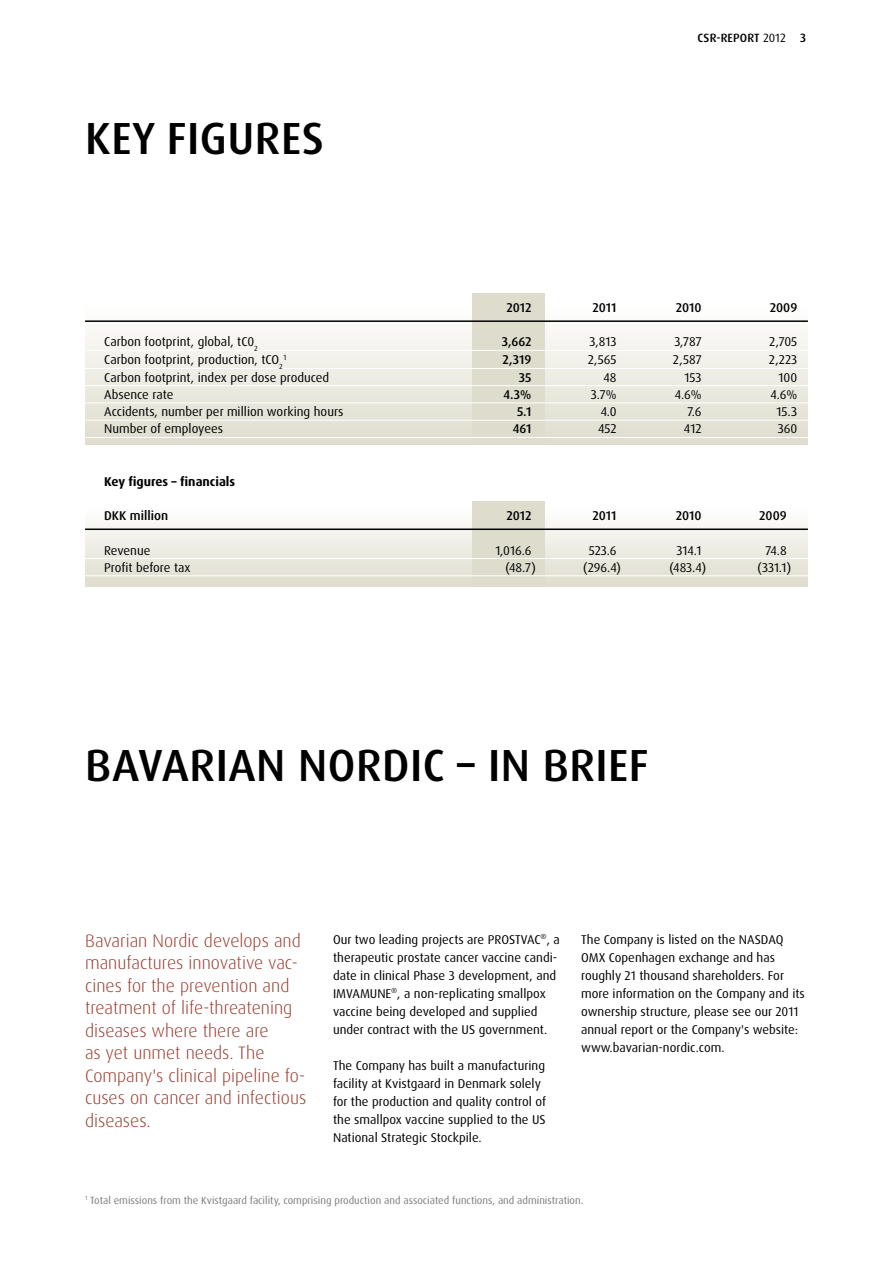
<style>
.page{position:relative;width:893px;height:1263px;background:#fff}
.page>*{position:absolute;margin:0;border:0;box-sizing:border-box;transform-origin:0 0}
.t1{font:500 45px "Dax OT";letter-spacing:.01em;color:#000}
.t2{font:300 18px/22.5px "Dax OT";color:#983729}
.t3{font:12.75px/18px "Dax OT";color:#000}
.t4{font:500 12.75px "Dax OT";color:#000}
.t5{font:700 12.75px "Dax OT";color:#000}
.t6{font:500 12px "Dax OT";letter-spacing:.01em;color:#000}
.t7{font:10.5px "Dax OT";color:#7c7c7c}
.t8{font:7.35px "Dax OT";color:#000}
.s1{font-weight:400}
</style>
<div class="page">
<div style="left:85px;top:302px;width:723px;height:142px;background:linear-gradient(to bottom,#fffffe,#dfddce)"></div>
<div style="left:85px;top:506px;width:723px;height:81px;background:linear-gradient(to bottom,#fffefe,#dfddce)"></div>
<div style="left:472px;top:293px;width:72px;height:151px;background:#dedccd"></div>
<div style="left:472px;top:502px;width:72px;height:85px;background:#dedccd"></div>
<hr style="left:85px;top:320px;width:723px;height:2px;background:#000">
<hr style="left:85px;top:350px;width:723px;height:1px;background:#fff">
<hr style="left:85px;top:368px;width:723px;height:1px;background:#fff">
<hr style="left:85px;top:385px;width:723px;height:1px;background:#fff">
<hr style="left:85px;top:403px;width:723px;height:1px;background:#fff">
<hr style="left:85px;top:420px;width:723px;height:1px;background:#fff">
<hr style="left:85px;top:437px;width:723px;height:1px;background:#fff">
<hr style="left:85px;top:528px;width:723px;height:2px;background:#000">
<hr style="left:85px;top:558px;width:723px;height:1px;background:#fff">
<hr style="left:85px;top:575px;width:723px;height:1px;background:#fff">
<h1 class="t1" style="left:85px;top:110px;width:240px">KEY FIGURES</h1>
<p class="t6" style="left:698px;top:30px;width:110px">CSR-REPORT <span class="s1">2012</span> 3</p>
<p class="t4" style="left:506px;top:299px;width:27px">2012</p>
<p class="t4" style="left:593px;top:299px;width:25px">2011</p>
<p class="t4" style="left:676px;top:299px;width:27px">2010</p>
<p class="t4" style="left:770px;top:299px;width:29px">2009</p>
<p class="t3" style="left:104px;top:333px;width:155px">Carbon footprint, global, tC0<sub>2</sub></p>
<p class="t4" style="left:502px;top:334px;width:31px">3,662</p>
<p class="t3" style="left:589px;top:333px;width:29px">3,813</p>
<p class="t3" style="left:674px;top:333px;width:29px">3,787</p>
<p class="t3" style="left:769px;top:333px;width:29px">2,705</p>
<p class="t3" style="left:104px;top:351px;width:180px">Carbon footprint, production, tCO<sub>2</sub></p>
<p class="t8" style="left:284px;top:353px;width:4px">1</p>
<p class="t4" style="left:503px;top:352px;width:30px">2,319</p>
<p class="t3" style="left:588px;top:351px;width:30px">2,565</p>
<p class="t3" style="left:673px;top:351px;width:30px">2,587</p>
<p class="t3" style="left:769px;top:351px;width:30px">2,223</p>
<p class="t3" style="left:104px;top:368px;width:227px">Carbon footprint, index per dose produced</p>
<p class="t4" style="left:519px;top:369px;width:14px">35</p>
<p class="t3" style="left:603px;top:368px;width:15px">48</p>
<p class="t3" style="left:684px;top:368px;width:19px">153</p>
<p class="t3" style="left:778px;top:368px;width:20px">100</p>
<p class="t3" style="left:104px;top:386px;width:71px">Absence rate</p>
<p class="t4" style="left:504px;top:386px;width:29px">4.3%</p>
<p class="t3" style="left:591px;top:386px;width:27px">3.7%</p>
<p class="t3" style="left:675px;top:386px;width:28px">4.6%</p>
<p class="t3" style="left:770px;top:386px;width:28px">4.6%</p>
<p class="t3" style="left:104px;top:403px;width:241px">Accidents, number per million working hours</p>
<p class="t4" style="left:517px;top:404px;width:16px">5.1</p>
<p class="t3" style="left:601px;top:403px;width:17px">4.0</p>
<p class="t3" style="left:687px;top:403px;width:16px">7.6</p>
<p class="t3" style="left:776px;top:403px;width:22px">15.3</p>
<p class="t3" style="left:104px;top:420px;width:120px">Number of employees</p>
<p class="t4" style="left:513px;top:421px;width:20px">461</p>
<p class="t3" style="left:598px;top:420px;width:20px">452</p>
<p class="t3" style="left:684px;top:420px;width:19px">412</p>
<p class="t3" style="left:778px;top:420px;width:21px">360</p>
<p class="t5" style="left:104px;top:473px;width:133px">Key figures – financials</p>
<p class="t4" style="left:104px;top:507px;width:66px">DKK MILLION</p>
<p class="t4" style="left:506px;top:507px;width:27px">2012</p>
<p class="t4" style="left:593px;top:507px;width:25px">2011</p>
<p class="t4" style="left:676px;top:507px;width:27px">2010</p>
<p class="t4" style="left:759px;top:507px;width:29px">2009</p>
<p class="t3" style="left:104px;top:541px;width:48px">Revenue</p>
<p class="t3" style="left:495px;top:541px;width:38px">1,016.6</p>
<p class="t3" style="left:589px;top:541px;width:29px">523.6</p>
<p class="t3" style="left:676px;top:541px;width:27px">314.1</p>
<p class="t3" style="left:766px;top:541px;width:23px">74.8</p>
<p class="t3" style="left:104px;top:558px;width:88px">Profit before tax</p>
<p class="t3" style="left:505px;top:558px;width:32px">(48.7)</p>
<p class="t3" style="left:583px;top:558px;width:39px">(296.4)</p>
<p class="t3" style="left:669px;top:558px;width:38px">(483.4)</p>
<p class="t3" style="left:758px;top:558px;width:35px">(331.1)</p>
<h1 class="t1" style="left:85px;top:737px;width:565px">BAVARIAN NORDIC – IN BRIEF</h1>
<p class="t2" style="left:85px;top:929px;width:223px">Bavarian Nordic develops and manufactures innovative vac&shy;cines for the prevention and treatment of life-threatening diseases where there are<br>as yet unmet needs. The<br>Company's clinical pipeline fo&shy;cuses on cancer and infectious diseases.</p>
<p class="t3" style="left:333px;top:930px;width:228px">Our two leading projects are PROSTVAC<sup>®</sup>, a therapeutic prostate cancer vaccine candi&shy;date in clinical Phase 3 development, and IMVAMUNE<sup>®</sup>, a non-replicating smallpox vaccine being developed and supplied under contract with the US government.</p>
<p class="t3" style="left:333px;top:1056px;width:214px">The Company has built a manufacturing facility at Kvistgaard in Denmark solely for the production and quality control of the smallpox vaccine supplied to the US National Strategic Stockpile.</p>
<p class="t3" style="left:581px;top:930px;width:225px">The Company is listed on the NASDAQ OMX Copenhagen exchange and has roughly 21 thousand shareholders. For more information on the Company and its ownership structure, please see our 2011 annual report or the Company's website: www.bavarian-nordic.com.</p>
<p class="t7" style="left:85px;top:1193px;width:500px"><sup>1</sup> Total emissions from the Kvistgaard facility, comprising production and associated functions, and administration.</p>
</div>
